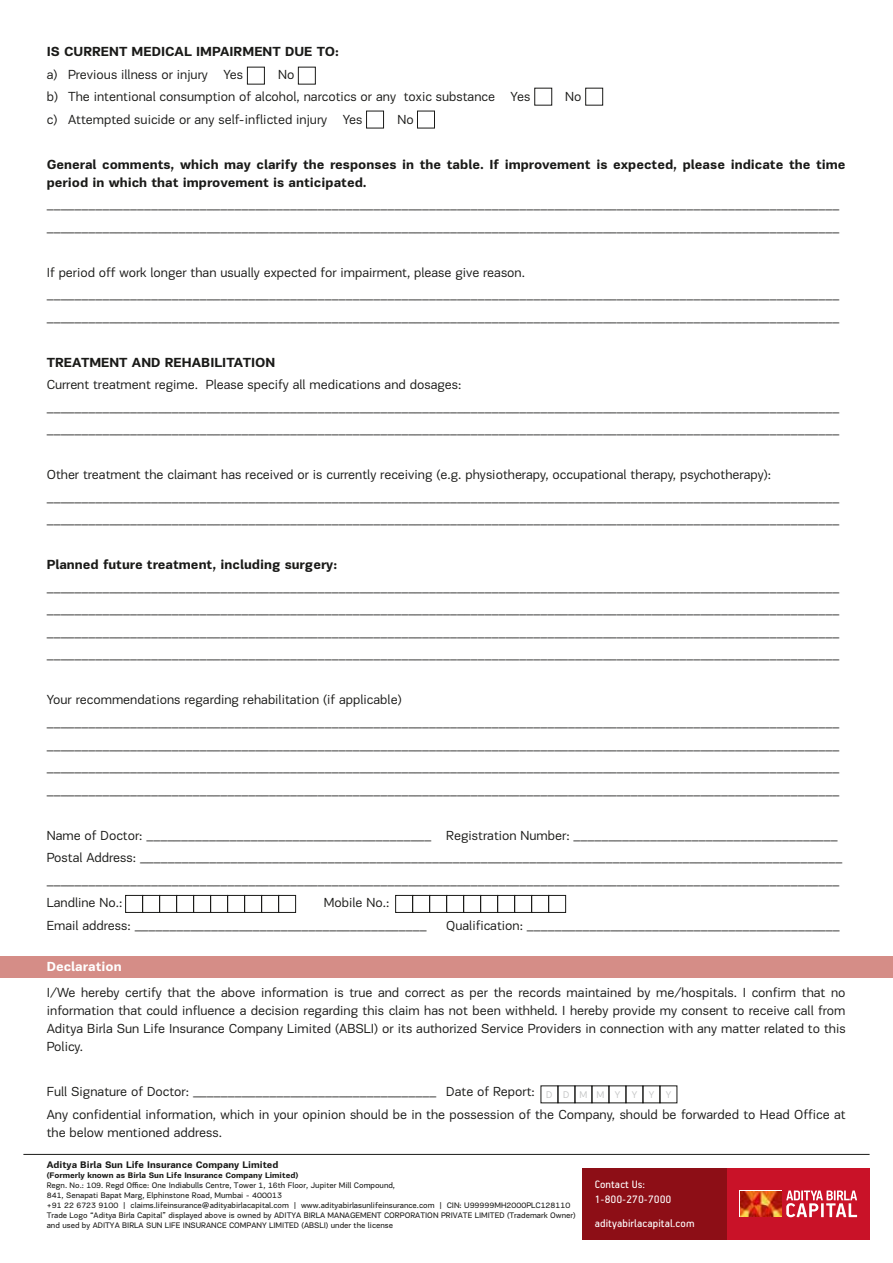
<style>
.page{position:relative;width:893px;height:1263px;background:#fff}
.page>*{position:absolute;margin:0;border:0;box-sizing:border-box;transform-origin:0 0}
.t1{font:13.5px/22.5px "PF Encore Sans Pro";color:#1a1a18}
.t2{font:700 13.5px/18px "PF Encore Sans Pro";color:#1a1a18}
.t3{font:700 13.5px "PF Encore Sans Pro";color:#fff}
.t4{font:12.15px "PF Handbook Pro";letter-spacing:.01em;color:#fff}
.t5{font:12px/14.4px "PF Handbook Pro";letter-spacing:.01em;color:#fff}
.t6{font:10.05px "PF Encore Sans Pro";letter-spacing:1.075em;color:#c5c6c6}
.t7{font:700 9.75px "PF Encore Sans Pro";color:#1a1a18}
.t8{font:8.25px/9.9px "PF Encore Sans Pro";color:#1a1a18}
.t9{font:700 8.25px "PF Encore Sans Pro";color:#1a1a18}
</style>
<div class="page">
<hr style="left:23px;top:1154px;width:847px;height:1px;background:#1a1a18">
<div style="left:583px;top:1168px;width:144px;height:71px;background:#8d0e16"></div>
<div style="left:727px;top:1168px;width:143px;height:71px;background:#c91228"></div>
<svg style="left:740px;top:1190px;width:42px;height:27px"></svg>
<img style="left:740px;top:1191px;width:41px;height:26px">
<svg style="left:786px;top:1190px;width:71px;height:27px"></svg>
<div style="left:125px;top:895px;width:18px;height:18px;border:1px solid #1a1a18"></div>
<div style="left:142px;top:895px;width:18px;height:18px;border:1px solid #1a1a18"></div>
<div style="left:159px;top:895px;width:18px;height:18px;border:1px solid #1a1a18"></div>
<div style="left:176px;top:895px;width:18px;height:18px;border:1px solid #1a1a18"></div>
<div style="left:193px;top:895px;width:18px;height:18px;border:1px solid #1a1a18"></div>
<div style="left:210px;top:895px;width:18px;height:18px;border:1px solid #1a1a18"></div>
<div style="left:227px;top:895px;width:18px;height:18px;border:1px solid #1a1a18"></div>
<div style="left:244px;top:895px;width:18px;height:18px;border:1px solid #1a1a18"></div>
<div style="left:261px;top:895px;width:18px;height:18px;border:1px solid #1a1a18"></div>
<div style="left:278px;top:895px;width:18px;height:18px;border:1px solid #1a1a18"></div>
<div style="left:395px;top:895px;width:18px;height:18px;border:1px solid #1a1a18"></div>
<div style="left:412px;top:895px;width:18px;height:18px;border:1px solid #1a1a18"></div>
<div style="left:429px;top:895px;width:18px;height:18px;border:1px solid #1a1a18"></div>
<div style="left:446px;top:895px;width:18px;height:18px;border:1px solid #1a1a18"></div>
<div style="left:463px;top:895px;width:18px;height:18px;border:1px solid #1a1a18"></div>
<div style="left:480px;top:895px;width:18px;height:18px;border:1px solid #1a1a18"></div>
<div style="left:497px;top:895px;width:18px;height:18px;border:1px solid #1a1a18"></div>
<div style="left:514px;top:895px;width:18px;height:18px;border:1px solid #1a1a18"></div>
<div style="left:531px;top:895px;width:18px;height:18px;border:1px solid #1a1a18"></div>
<div style="left:548px;top:895px;width:18px;height:18px;border:1px solid #1a1a18"></div>
<div style="left:541px;top:1085px;width:17px;height:18px;border:1px solid #1a1a18"></div>
<div style="left:558px;top:1085px;width:17px;height:18px;border:1px solid #1a1a18"></div>
<div style="left:575px;top:1085px;width:17px;height:18px;border:1px solid #1a1a18"></div>
<div style="left:592px;top:1085px;width:17px;height:18px;border:1px solid #1a1a18"></div>
<div style="left:609px;top:1085px;width:17px;height:18px;border:1px solid #1a1a18"></div>
<div style="left:626px;top:1085px;width:17px;height:18px;border:1px solid #1a1a18"></div>
<div style="left:643px;top:1085px;width:17px;height:18px;border:1px solid #1a1a18"></div>
<div style="left:0;top:957px;width:893px;height:21px;background:#d58d87"></div>
<div style="left:247px;top:67px;width:18px;height:17px;border:1px solid #1a1a18"></div>
<div style="left:298px;top:67px;width:18px;height:17px;border:1px solid #1a1a18"></div>
<div style="left:366px;top:111px;width:18px;height:17px;border:1px solid #1a1a18"></div>
<div style="left:417px;top:111px;width:18px;height:17px;border:1px solid #1a1a18"></div>
<div style="left:534px;top:88px;width:18px;height:17px;border:1px solid #1a1a18"></div>
<div style="left:585px;top:88px;width:18px;height:17px;border:1px solid #1a1a18"></div>
<p class="t2" style="left:47px;top:43px;width:294px">IS CURRENT MEDICAL IMPAIRMENT DUE TO:</p>
<p class="t1" style="left:47px;top:63px;width:198px">a) Previous illness or injury Yes</p>
<p class="t1" style="left:47px;top:63px;width:485px;text-align:center">No<br>b) The intentional consumption of alcohol, narcotics or any toxic substance Yes</p>
<p class="t1" style="left:565px;top:86px;width:18px">No</p>
<p class="t1" style="left:47px;top:108px;width:317px">c) Attempted suicide or any self-inflicted injury Yes</p>
<p class="t1" style="left:397px;top:108px;width:18px">No</p>
<p class="t2" style="left:47px;top:155px;width:800px">General comments, which may clarify the responses in the table. If improvement is expected, please indicate the time period in which that improvement is anticipated.</p>
<p class="t1" style="left:47px;top:194px;width:794px">__________________________________________________________________________________________________________________ __________________________________________________________________________________________________________________</p>
<p class="t1" style="left:47px;top:261px;width:794px">If period off work longer than usually expected for impairment, please give reason. __________________________________________________________________________________________________________________ __________________________________________________________________________________________________________________</p>
<p class="t2" style="left:47px;top:353px;width:230px">TREATMENT AND REHABILITATION</p>
<p class="t1" style="left:47px;top:374px;width:794px">Current treatment regime. Please specify all medications and dosages: __________________________________________________________________________________________________________________ __________________________________________________________________________________________________________________</p>
<p class="t1" style="left:47px;top:464px;width:794px">Other treatment the claimant has received or is currently receiving (e.g. physiotherapy, occupational therapy, psychotherapy): __________________________________________________________________________________________________________________ __________________________________________________________________________________________________________________</p>
<p class="t2" style="left:47px;top:556px;width:292px">Planned future treatment, including surgery:</p>
<p class="t1" style="left:47px;top:576px;width:794px;text-align:justify">__________________________________________________________________________________________________________________ __________________________________________________________________________________________________________________ __________________________________________________________________________________________________________________ __________________________________________________________________________________________________________________</p>
<p class="t1" style="left:47px;top:689px;width:794px">Your recommendations regarding rehabilitation (if applicable) __________________________________________________________________________________________________________________ __________________________________________________________________________________________________________________ __________________________________________________________________________________________________________________ __________________________________________________________________________________________________________________</p>
<p class="t1" style="left:47px;top:824px;width:797px">Name of Doctor: _________________________________________ Registration Number: ______________________________________ Postal Address: _____________________________________________________________________________________________________ __________________________________________________________________________________________________________________ Landline No.:</p>
<p class="t1" style="left:47px;top:891px;width:381px;text-indent:277px">Mobile No.:<br>Email address: __________________________________________</p>
<p class="t1" style="left:446px;top:914px;width:395px">Qualification: _____________________________________________</p>
<p class="t3" style="left:47px;top:958px;width:77px">Declaration</p>
<p class="t1" style="left:47px;top:983px;width:800px;line-height:18px;text-align:justify">I/We hereby certify that the above information is true and correct as per the records maintained by me/hospitals. I confirm that no information that could influence a decision regarding this claim has not been withheld. I hereby provide my consent to receive call from Aditya Birla Sun Life Insurance Company Limited (ABSLI) or its authorized Service Providers in connection with any matter related to this Policy.</p>
<p class="t1" style="left:47px;top:1080px;width:800px">Full Signature of Doctor: ___________________________________ Date of Report:<br>Any confidential information, which in your opinion should be in the possession of the Company, should be forwarded to Head Office at</p>
<p class="t1" style="left:47px;top:1121px;width:177px">the below mentioned address.</p>
<p class="t6" style="left:546px;top:1089px;width:126px">DDMMYYYY</p>
<p class="t7" style="left:47px;top:1159px;width:233px">Aditya Birla Sun Life Insurance Company Limited</p>
<p class="t9" style="left:47px;top:1170px;width:253px">(Formerly known as Birla Sun Life Insurance Company Limited)</p>
<p class="t8" style="left:47px;top:1180px;width:530px">Regn. No.: 109. Regd Office: One Indiabulls Centre, Tower 1, 16th Floor, Jupiter Mill Compound,<br>841, Senapati Bapat Marg, Elphinstone Road, Mumbai - 400013<br>+91 22 6723 9100 | claims.lifeinsurance@adityabirlacapital.com | www.adityabirlasunlifeinsurance.com | CIN: U99999MH2000PLC128110<br>Trade Logo “Aditya Birla Capital” displayed above is owned by ADITYA BIRLA MANAGEMENT CORPORATION PRIVATE LIMITED (Trademark Owner) and used by ADITYA BIRLA SUN LIFE INSURANCE COMPANY LIMITED (ABSLI) under the license</p>
<p class="t5" style="left:595px;top:1177px;width:78px">Contact Us:<br>1-800-270-7000</p>
<p class="t4" style="left:595px;top:1216px;width:101px">adityabirlacapital.com</p>
</div>
